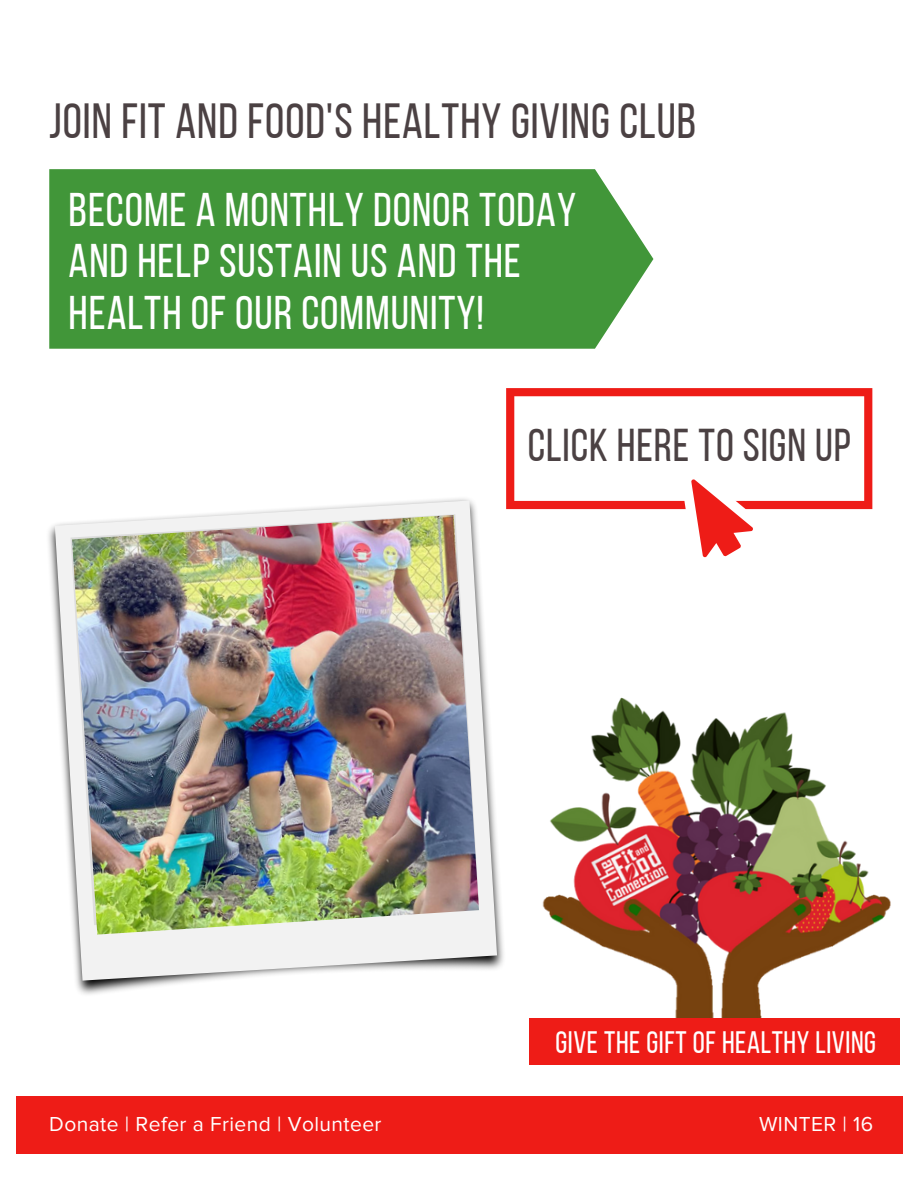
<style>
.page{position:relative;width:918px;height:1188px;background:#fff}
.page>*{position:absolute;margin:0;border:0;box-sizing:border-box;transform-origin:0 0}
.t1{font:49.2px "Bebas Neue";letter-spacing:.02em;color:#4b4143}
.t2{font:47.1px/51.3px "Bebas Neue";letter-spacing:.02em;color:#fff}
.t3{font:45.9px "Bebas Neue";letter-spacing:.02em;color:#4b4143}
.t4{font:30.9px "Bebas Neue";letter-spacing:.02em;color:#fff}
.t5{font:21px "Proxima Nova";letter-spacing:.02em;color:#fff}
</style>
<div class="page">
<img style="left:529px;top:697px;width:374px;height:400px">
<div style="left:529px;top:1019px;width:370px;height:46px;background:#ee1c17"></div>
<div style="left:49px;top:169px;width:604px;height:180px;background:#419639"></div>
<img style="left:48px;top:498px;width:465px;height:497px">
<svg style="left:55px;top:501px;width:442px;height:480px;fill:#f2f2f2"></svg>
<img style="left:72px;top:515px;width:407px;height:420px">
<svg style="left:506px;top:388px;width:366px;height:121px"></svg>
<svg style="left:681px;top:470px;width:82px;height:88px"></svg>
<div style="left:16px;top:1096px;width:886px;height:58px;background:#ee1c17"></div>
<p class="t1" style="left:49px;top:101px;width:648px">JOIN FIT AND FOOD'S HEALTHY GIVING CLUB</p>
<p class="t2" style="left:69px;top:188px;width:509px">BECOME A MONTHLY DONOR TODAY<br>AND HELP SUSTAIN US AND THE<br>HEALTH OF OUR COMMUNITY!</p>
<p class="t3" style="left:528px;top:426px;width:325px">CLICK HERE TO SIGN UP</p>
<p class="t4" style="left:555px;top:1030px;width:322px">GIVE THE GIFT OF HEALTHY LIVING</p>
<p class="t5" style="left:49px;top:1111px;width:334px">Donate | Refer a Friend | Volunteer</p>
<p class="t5" style="left:759px;top:1111px;width:116px">WINTER | 16</p>
</div>
